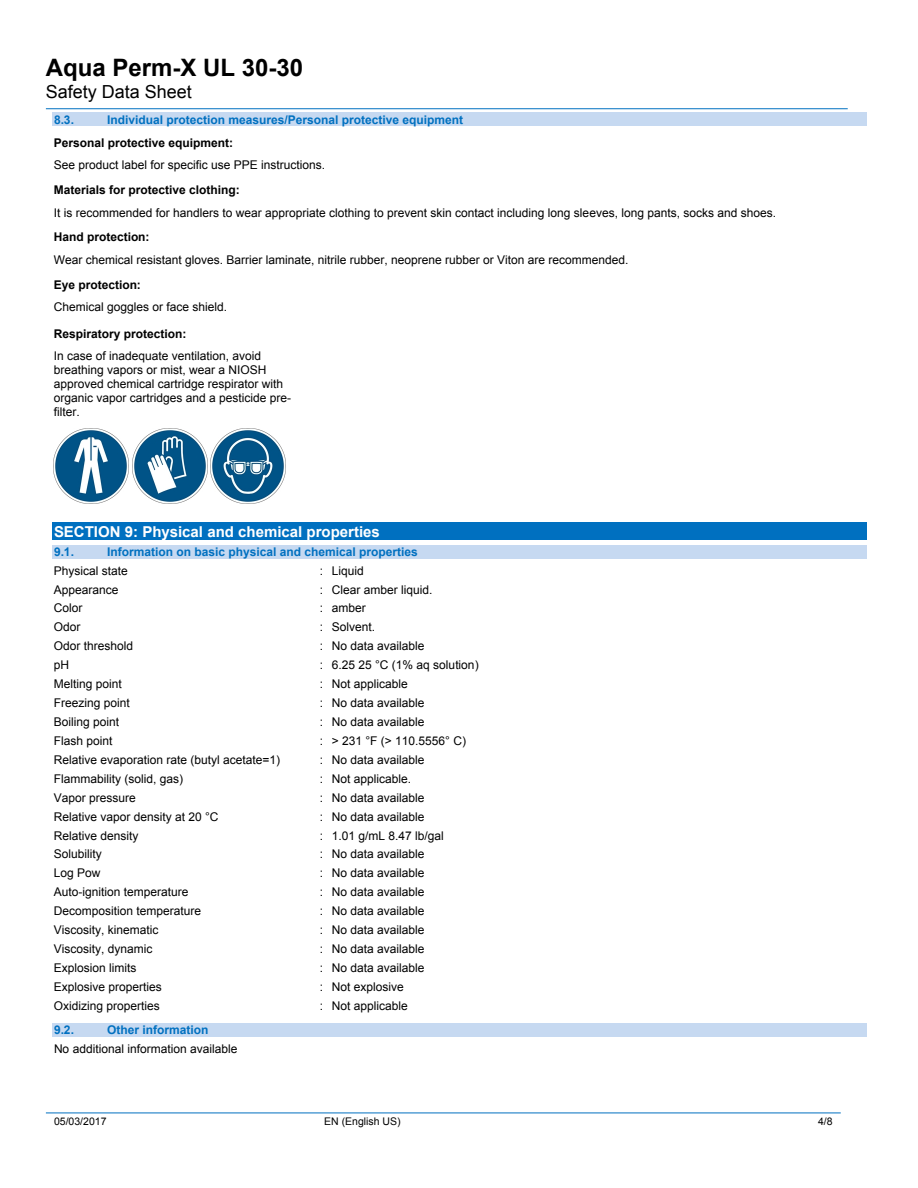
<style>
.page{position:relative;width:918px;height:1188px;background:#fff}
.page>*{position:absolute;margin:0;border:0;box-sizing:border-box;transform-origin:0 0}
.t1{font:700 24px "Arial";color:#000}
.t2{font:18px "Arial";color:#000}
.t3{font:700 15px "Arial";color:#fff}
.t4{font:12px/13.8px "Arial";color:#000}
.t5{font:700 12px "Arial";color:#0070c0}
.t6{font:700 12px "Arial";color:#000}
.t7{font:10.5px "Arial";color:#000}
</style>
<div class="page">
<hr style="left:46px;top:108px;width:802px;height:1px;background:#0070c0">
<hr style="left:46px;top:1113px;width:795px;height:1px;background:#0070c0">
<div style="left:52px;top:113px;width:814px;height:13px;background:#c6d9f1"></div>
<img style="left:54px;top:429px;width:75px;height:75px">
<img style="left:132px;top:429px;width:75px;height:75px">
<img style="left:210px;top:429px;width:75px;height:75px">
<div style="left:52px;top:523px;width:814px;height:17px;background:#0070c0"></div>
<div style="left:52px;top:545px;width:814px;height:14px;background:#c6d9f1"></div>
<div style="left:52px;top:1023px;width:814px;height:14px;background:#c6d9f1"></div>
<h1 class="t1" style="left:46px;top:54px;width:259px">Aqua Perm-X UL 30-30</h1>
<h2 class="t2" style="left:46px;top:81px;width:148px">Safety Data Sheet</h2>
<p class="t5" style="left:54px;top:113px;width:21px">8.3.</p>
<p class="t5" style="left:107px;top:113px;width:358px">Individual protection measures/Personal protective equipment</p>
<p class="t6" style="left:54px;top:136px;width:181px">Personal protective equipment:</p>
<p class="t4" style="left:54px;top:158px;width:273px">See product label for specific use PPE instructions.</p>
<p class="t6" style="left:54px;top:183px;width:187px">Materials for protective clothing:</p>
<p class="t4" style="left:54px;top:206px;width:724px">It is recommended for handlers to wear appropriate clothing to prevent skin contact including long sleeves, long pants, socks and shoes.</p>
<p class="t6" style="left:54px;top:230px;width:97px">Hand protection:</p>
<p class="t4" style="left:54px;top:253px;width:576px">Wear chemical resistant gloves. Barrier laminate, nitrile rubber, neoprene rubber or Viton are recommended.</p>
<p class="t6" style="left:54px;top:278px;width:89px">Eye protection:</p>
<p class="t4" style="left:54px;top:300px;width:175px">Chemical goggles or face shield.</p>
<p class="t6" style="left:54px;top:327px;width:134px">Respiratory protection:</p>
<p class="t4" style="left:54px;top:349px;width:239px">In case of inadequate ventilation, avoid breathing vapors or mist, wear a NIOSH approved chemical cartridge respirator with organic vapor cartridges and a pesticide pre&shy;filter.</p>
<p class="t3" style="left:54px;top:523px;width:327px">SECTION 9: Physical and chemical properties</p>
<p class="t5" style="left:54px;top:545px;width:21px">9.1.</p>
<p class="t5" style="left:107px;top:545px;width:312px">Information on basic physical and chemical properties</p>
<p class="t4" style="left:54px;top:563px;width:76px">Physical state</p>
<p class="t4" style="left:320px;top:563px;width:46px">: Liquid</p>
<p class="t4" style="left:54px;top:582px;width:66px">Appearance</p>
<p class="t4" style="left:320px;top:582px;width:114px">: Clear amber liquid.</p>
<p class="t4" style="left:54px;top:601px;width:30px">Color</p>
<p class="t4" style="left:320px;top:601px;width:48px">: amber</p>
<p class="t4" style="left:54px;top:620px;width:28px">Odor</p>
<p class="t4" style="left:320px;top:620px;width:57px">: Solvent.</p>
<p class="t4" style="left:54px;top:639px;width:81px">Odor threshold</p>
<p class="t4" style="left:320px;top:639px;width:106px">: No data available</p>
<p class="t4" style="left:54px;top:658px;width:17px">pH</p>
<p class="t4" style="left:320px;top:658px;width:160px">: 6.25 25 °C (1% aq solution)</p>
<p class="t4" style="left:54px;top:677px;width:70px">Melting point</p>
<p class="t4" style="left:320px;top:677px;width:90px">: Not applicable</p>
<p class="t4" style="left:54px;top:696px;width:78px">Freezing point</p>
<p class="t4" style="left:320px;top:696px;width:106px">: No data available</p>
<p class="t4" style="left:54px;top:715px;width:67px">Boiling point</p>
<p class="t4" style="left:320px;top:715px;width:106px">: No data available</p>
<p class="t4" style="left:54px;top:734px;width:60px">Flash point</p>
<p class="t4" style="left:320px;top:734px;width:148px">: &gt; 231 °F (&gt; 110.5556° C)</p>
<p class="t4" style="left:54px;top:753px;width:228px">Relative evaporation rate (butyl acetate=1)</p>
<p class="t4" style="left:320px;top:753px;width:106px">: No data available</p>
<p class="t4" style="left:54px;top:772px;width:131px">Flammability (solid, gas)</p>
<p class="t4" style="left:320px;top:772px;width:93px">: Not applicable.</p>
<p class="t4" style="left:54px;top:790px;width:84px">Vapor pressure</p>
<p class="t4" style="left:320px;top:790px;width:106px">: No data available</p>
<p class="t4" style="left:54px;top:809px;width:166px">Relative vapor density at 20 °C</p>
<p class="t4" style="left:320px;top:809px;width:106px">: No data available</p>
<p class="t4" style="left:54px;top:828px;width:86px">Relative density</p>
<p class="t4" style="left:320px;top:828px;width:126px">: 1.01 g/mL 8.47 lb/gal</p>
<p class="t4" style="left:54px;top:847px;width:49px">Solubility</p>
<p class="t4" style="left:320px;top:847px;width:106px">: No data available</p>
<p class="t4" style="left:54px;top:866px;width:48px">Log Pow</p>
<p class="t4" style="left:320px;top:866px;width:106px">: No data available</p>
<p class="t4" style="left:54px;top:885px;width:136px">Auto-ignition temperature</p>
<p class="t4" style="left:320px;top:885px;width:106px">: No data available</p>
<p class="t4" style="left:54px;top:904px;width:149px">Decomposition temperature</p>
<p class="t4" style="left:320px;top:904px;width:106px">: No data available</p>
<p class="t4" style="left:54px;top:923px;width:106px">Viscosity, kinematic</p>
<p class="t4" style="left:320px;top:923px;width:106px">: No data available</p>
<p class="t4" style="left:54px;top:942px;width:100px">Viscosity, dynamic</p>
<p class="t4" style="left:320px;top:942px;width:106px">: No data available</p>
<p class="t4" style="left:54px;top:961px;width:84px">Explosion limits</p>
<p class="t4" style="left:320px;top:961px;width:106px">: No data available</p>
<p class="t4" style="left:54px;top:980px;width:110px">Explosive properties</p>
<p class="t4" style="left:320px;top:980px;width:86px">: Not explosive</p>
<p class="t4" style="left:54px;top:999px;width:108px">Oxidizing properties</p>
<p class="t4" style="left:320px;top:999px;width:90px">: Not applicable</p>
<p class="t5" style="left:54px;top:1024px;width:21px">9.2.</p>
<p class="t5" style="left:107px;top:1024px;width:103px">Other information</p>
<p class="t4" style="left:54px;top:1042px;width:185px">No additional information available</p>
<p class="t7" style="left:54px;top:1115px;width:54px">05/03/2017</p>
<p class="t7" style="left:324px;top:1115px;width:78px">EN (English US)</p>
<p class="t7" style="left:818px;top:1115px;width:16px">4/8</p>
</div>
